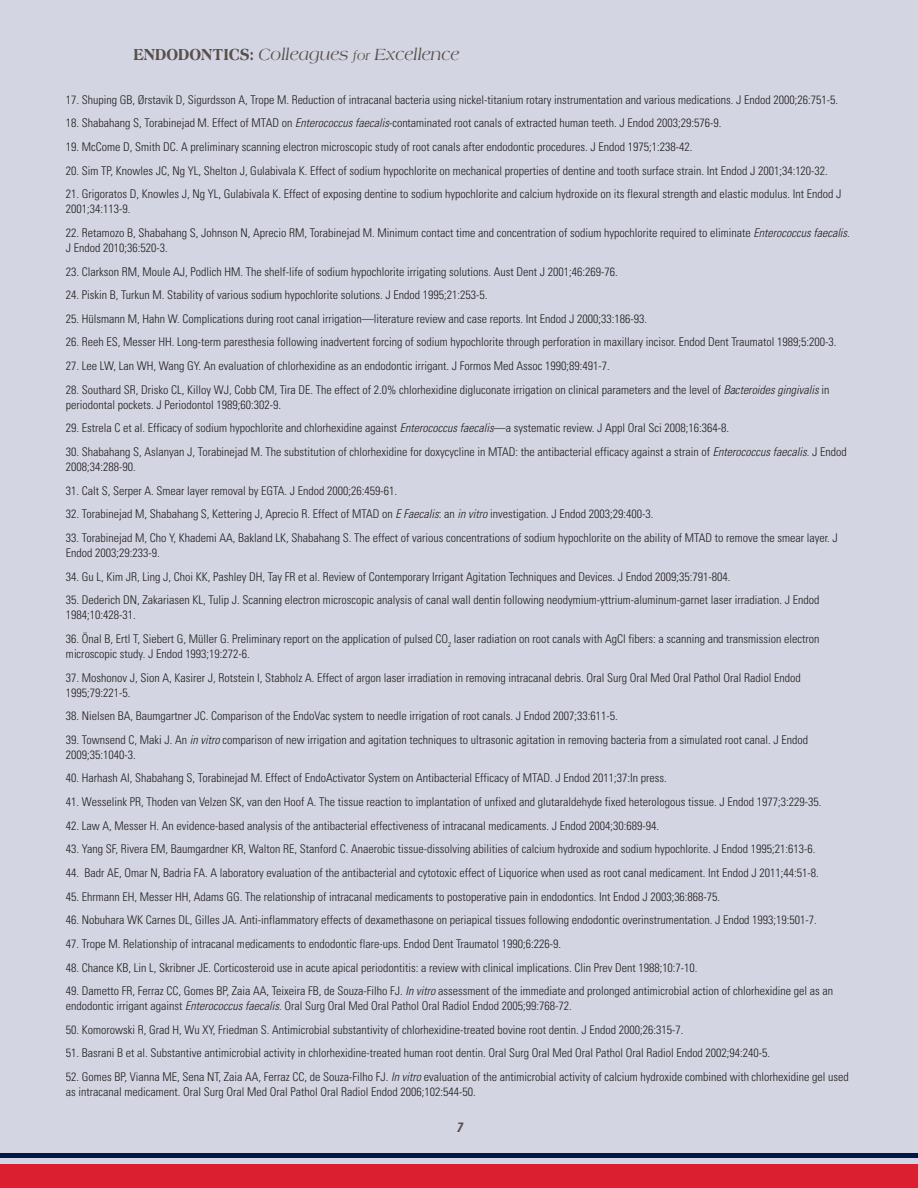
<style>
.page{position:relative;width:918px;height:1188px;background:#d3d5e2}
.page>*{position:absolute;margin:0;border:0;box-sizing:border-box;transform-origin:0 0}
.t1{font:italic 17.4px "Americana Std";color:#584f4a;scale:.94 1}
.t2{font:italic 700 condensed 13.5px "Univers LT Std";color:#584f4a}
.t3{font:300 condensed 12px/15px "Univers LT Std";color:#231f20}
.s1{font-weight:800;font-style:normal;font-size:17.25px}
.s2{font-size:13.5px}
.s3{font-style:italic}
</style>
<div class="page">
<div style="left:0;top:1153px;width:918px;height:5px;background:#001845"></div>
<div style="left:0;top:1165px;width:918px;height:23px;background:#db1e30"></div>
<h1 class="t1" style="left:133px;top:44px;width:348px"><span class="s1">ENDODONTICS:</span> Colleagues <span class="s2">for</span> Excellence</h1>
<p class="t3" style="left:66px;top:92px;width:774px">17. Shuping GB, Ørstavik D, Sigurdsson A, Trope M. Reduction of intracanal bacteria using nickel-titanium rotary instrumentation and various medications. J Endod 2000;26:751-5.</p>
<p class="t3" style="left:66px;top:116px;width:657px">18. Shabahang S, Torabinejad M. Effect of MTAD on <span class="s3">Enterococcus faecalis</span>-contaminated root canals of extracted human teeth. J Endod 2003;29:576-9.</p>
<p class="t3" style="left:66px;top:139px;width:628px">19. McCome D, Smith DC. A preliminary scanning electron microscopic study of root canals after endodontic procedures. J Endod 1975;1:238-42.</p>
<p class="t3" style="left:66px;top:163px;width:763px">20. Sim TP, Knowles JC, Ng YL, Shelton J, Gulabivala K. Effect of sodium hypochlorite on mechanical properties of dentine and tooth surface strain. Int Endod J 2001;34:120-32.</p>
<p class="t3" style="left:66px;top:187px;width:777px">21. Grigoratos D, Knowles J, Ng YL, Gulabivala K. Effect of exposing dentine to sodium hypochlorite and calcium hydroxide on its flexural strength and elastic modulus. Int Endod J<br>2001;34:113-9.</p>
<p class="t3" style="left:66px;top:225px;width:785px">22. Retamozo B, Shabahang S, Johnson N, Aprecio RM, Torabinejad M. Minimum contact time and concentration of sodium hypochlorite required to eliminate <span class="s3">Enterococcus faecalis</span>.<br>J Endod 2010;36:520-3.</p>
<p class="t3" style="left:66px;top:264px;width:553px">23. Clarkson RM, Moule AJ, Podlich HM. The shelf-life of sodium hypochlorite irrigating solutions. Aust Dent J 2001;46:269-76.</p>
<p class="t3" style="left:66px;top:287px;width:423px">24. Piskin B, Turkun M. Stability of various sodium hypochlorite solutions. J Endod 1995;21:253-5.</p>
<p class="t3" style="left:66px;top:311px;width:583px">25. Hülsmann M, Hahn W. Complications during root canal irrigation—literature review and case reports. Int Endod J 2000;33:186-93.</p>
<p class="t3" style="left:66px;top:335px;width:772px">26. Reeh ES, Messer HH. Long-term paresthesia following inadvertent forcing of sodium hypochlorite through perforation in maxillary incisor. Endod Dent Traumatol 1989;5:200-3.</p>
<p class="t3" style="left:66px;top:358px;width:545px">27. Lee LW, Lan WH, Wang GY. An evaluation of chlorhexidine as an endodontic irrigant. J Formos Med Assoc 1990;89:491-7.</p>
<p class="t3" style="left:66px;top:382px;width:765px">28. Southard SR, Drisko CL, Killoy WJ, Cobb CM, Tira DE. The effect of 2.0% chlorhexidine digluconate irrigation on clinical parameters and the level of <span class="s3">Bacteroides gingivalis</span> in periodontal pockets. J Periodontol 1989;60:302-9.</p>
<p class="t3" style="left:66px;top:421px;width:665px">29. Estrela C et al. Efficacy of sodium hypochlorite and chlorhexidine against <span class="s3">Enterococcus faecalis</span>—a systematic review. J Appl Oral Sci 2008;16:364-8.</p>
<p class="t3" style="left:66px;top:444px;width:782px">30. Shabahang S, Aslanyan J, Torabinejad M. The substitution of chlorhexidine for doxycycline in MTAD: the antibacterial efficacy against a strain of <span class="s3">Enterococcus faecalis</span>. J Endod<br>2008;34:288-90.</p>
<p class="t3" style="left:66px;top:483px;width:333px">31. Calt S, Serper A. Smear layer removal by EGTA. J Endod 2000;26:459-61.</p>
<p class="t3" style="left:66px;top:507px;width:589px">32. Torabinejad M, Shabahang S, Kettering J, Aprecio R. Effect of MTAD on <span class="s3">E Faecalis</span>: an <span class="s3">in vitro</span> investigation. J Endod 2003;29:400-3.</p>
<p class="t3" style="left:66px;top:530px;width:773px">33. Torabinejad M, Cho Y, Khademi AA, Bakland LK, Shabahang S. The effect of various concentrations of sodium hypochlorite on the ability of MTAD to remove the smear layer. J<br>Endod 2003;29:233-9.</p>
<p class="t3" style="left:66px;top:569px;width:666px">34. Gu L, Kim JR, Ling J, Choi KK, Pashley DH, Tay FR et al. Review of Contemporary Irrigant Agitation Techniques and Devices. J Endod 2009;35:791-804.</p>
<p class="t3" style="left:66px;top:593px;width:755px">35. Dederich DN, Zakariasen KL, Tulip J. Scanning electron microscopic analysis of canal wall dentin following neodymium-yttrium-aluminum-garnet laser irradiation. J Endod<br>1984;10:428-31.</p>
<p class="t3" style="left:66px;top:631px;width:755px">36. Önal B, Ertl T, Siebert G, Müller G. Preliminary report on the application of pulsed CO<sub>2</sub> laser radiation on root canals with AgCl fibers: a scanning and transmission electron microscopic study. J Endod 1993;19:272-6.</p>
<p class="t3" style="left:66px;top:670px;width:736px">37. Moshonov J, Sion A, Kasirer J, Rotstein I, Stabholz A. Effect of argon laser irradiation in removing intracanal debris. Oral Surg Oral Med Oral Pathol Oral Radiol Endod<br>1995;79:221-5.</p>
<p class="t3" style="left:66px;top:708px;width:553px">38. Nielsen BA, Baumgartner JC. Comparison of the EndoVac system to needle irrigation of root canals. J Endod 2007;33:611-5.</p>
<p class="t3" style="left:66px;top:732px;width:744px">39. Townsend C, Maki J. An <span class="s3">in vitro</span> comparison of new irrigation and agitation techniques to ultrasonic agitation in removing bacteria from a simulated root canal. J Endod<br>2009;35:1040-3.</p>
<p class="t3" style="left:66px;top:771px;width:602px">40. Harhash AI, Shabahang S, Torabinejad M. Effect of EndoActivator System on Antibacterial Efficacy of MTAD. J Endod 2011;37:In press.</p>
<p class="t3" style="left:66px;top:794px;width:757px">41. Wesselink PR, Thoden van Velzen SK, van den Hoof A. The tissue reaction to implantation of unfixed and glutaraldehyde fixed heterologous tissue. J Endod 1977;3:229-35.</p>
<p class="t3" style="left:66px;top:818px;width:595px">42. Law A, Messer H. An evidence-based analysis of the antibacterial effectiveness of intracanal medicaments. J Endod 2004;30:689-94.</p>
<p class="t3" style="left:66px;top:842px;width:751px">43. Yang SF, Rivera EM, Baumgardner KR, Walton RE, Stanford C. Anaerobic tissue-dissolving abilities of calcium hydroxide and sodium hypochlorite. J Endod 1995;21:613-6.</p>
<p class="t3" style="left:66px;top:865px;width:754px">44. Badr AE, Omar N, Badria FA. A laboratory evaluation of the antibacterial and cytotoxic effect of Liquorice when used as root canal medicament. Int Endod J 2011;44:51-8.</p>
<p class="t3" style="left:66px;top:889px;width:656px">45. Ehrmann EH, Messer HH, Adams GG. The relationship of intracanal medicaments to postoperative pain in endodontics. Int Endod J 2003;36:868-75.</p>
<p class="t3" style="left:66px;top:913px;width:752px">46. Nobuhara WK Carnes DL, Gilles JA. Anti-inflammatory effects of dexamethasone on periapical tissues following endodontic overinstrumentation. J Endod 1993;19:501-7.</p>
<p class="t3" style="left:66px;top:936px;width:497px">47. Trope M. Relationship of intracanal medicaments to endodontic flare-ups. Endod Dent Traumatol 1990;6:226-9.</p>
<p class="t3" style="left:66px;top:960px;width:633px">48. Chance KB, Lin L, Skribner JE. Corticosteroid use in acute apical periodontitis: a review with clinical implications. Clin Prev Dent 1988;10:7-10.</p>
<p class="t3" style="left:66px;top:983px;width:769px">49. Dametto FR, Ferraz CC, Gomes BP, Zaia AA, Teixeira FB, de Souza-Filho FJ. <span class="s3">In vitro</span> assessment of the immediate and prolonged antimicrobial action of chlorhexidine gel as an endodontic irrigant against <span class="s3">Enterococcus faecalis</span>. Oral Surg Oral Med Oral Pathol Oral Radiol Endod 2005;99:768-72.</p>
<p class="t3" style="left:66px;top:1022px;width:619px">50. Komorowski R, Grad H, Wu XY, Friedman S. Antimicrobial substantivity of chlorhexidine-treated bovine root dentin. J Endod 2000;26:315-7.</p>
<p class="t3" style="left:66px;top:1046px;width:706px">51. Basrani B et al. Substantive antimicrobial activity in chlorhexidine-treated human root dentin. Oral Surg Oral Med Oral Pathol Oral Radiol Endod 2002;94:240-5.</p>
<p class="t3" style="left:66px;top:1069px;width:784px">52. Gomes BP, Vianna ME, Sena NT, Zaia AA, Ferraz CC, de Souza-Filho FJ. <span class="s3">In vitro</span> evaluation of the antimicrobial activity of calcium hydroxide combined with chlorhexidine gel used as intracanal medicament. Oral Surg Oral Med Oral Pathol Oral Radiol Endod 2006;102:544-50.</p>
<p class="t2" style="left:456px;top:1119px;width:7px">7</p>
</div>
